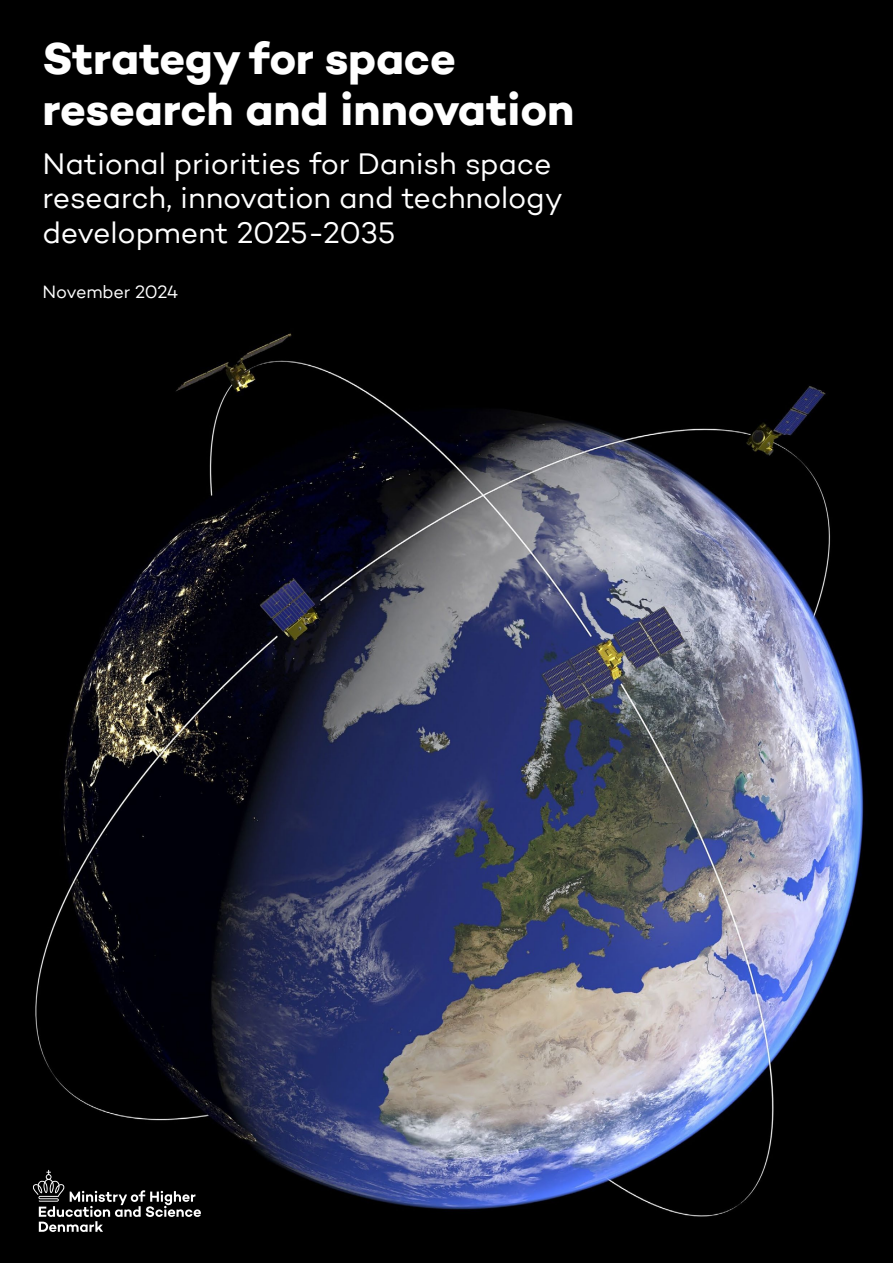
<style>
.page{position:relative;width:893px;height:1263px;background:#fff}
.page>*{position:absolute;margin:0;border:0;box-sizing:border-box;transform-origin:0 0}
.Forside_-_titel{font:700 45px/51px "Campton";letter-spacing:-.005em;color:#fff}
.Forside_-_undertitel{font:30px/34.5px "Campton";letter-spacing:-.005em;color:#fff}
.Forside_-_dato{font:18px "Campton";letter-spacing:-.015em;color:#fff}
</style>
<div class="page">
<img style="left:0;top:0;width:893px;height:1263px">
<svg style="left:33px;top:1170px;width:168px;height:62px"></svg>
<p class="Forside_-_titel" style="left:43px;top:33px;width:533px">Strategy for space research and innovation</p>
<p class="Forside_-_undertitel" style="left:43px;top:146px;width:522px">National priorities for Danish space research, innovation and technology development 2025-2035</p>
<p class="Forside_-_dato" style="left:43px;top:280px;width:137px">November 2024</p>
</div>
